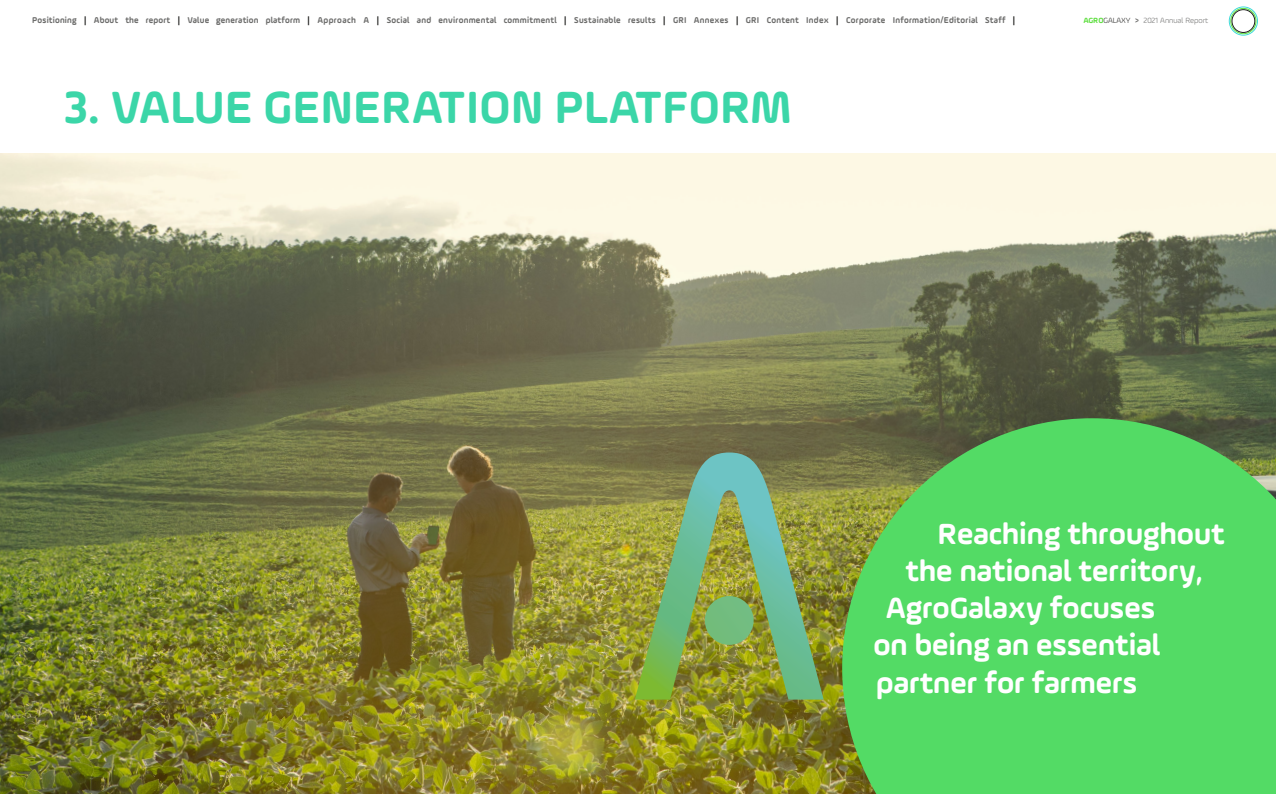
<style>
.page{position:relative;width:1276px;height:794px;background:#fff}
.page>*{position:absolute;margin:0;border:0;box-sizing:border-box;transform-origin:0 0}
.t1{font:700 48px "Ample Soft Pro";color:#3bd6a8}
.t2{font:700 31px "Ample Soft Pro";color:#fff}
.t3{font:700 9px "Ample Soft Pro";letter-spacing:.03em;color:#6c6c6b;scale:.95 1}
.t4{font:300 8px "Ample Soft Pro";color:#6c6c6b}
.s1{color:#1d1d1b}
.s2{font-weight:700;color:#5cde3d}
.s3{font-weight:700}
</style>
<div class="page">
<div style="left:1229px;top:7px;width:28px;height:28px;border:1px solid #3ddbd9;border-radius:50%"></div>
<div style="left:1230px;top:8px;width:26px;height:26px;border:1px solid #5cde3d;border-radius:50%"></div>
<div style="left:1231px;top:10px;width:24px;height:23px;border:1px solid #1d1d1b;border-radius:50%"></div>
<img style="left:0;top:153px;width:1276px;height:641px">
<svg style="left:842px;top:418px;width:434px;height:376px;background:#56ce60"></svg>
<img style="left:635px;top:452px;width:188px;height:247px">
<div style="left:705px;top:596px;width:48px;height:49px;background:#72bc7f;border-radius:24px"></div>
<p class="t3" style="left:32px;top:14px;width:1036px">Positioning <span class="s1">|</span> About the report <span class="s1">|</span> Value generation platform <span class="s1">|</span> Approach A <span class="s1">|</span> Social and environmental commitmentl <span class="s1">|</span> Sustainable results <span class="s1">|</span> GRI Annexes <span class="s1">|</span> GRI Content Index <span class="s1">|</span> Corporate Information/Editorial Staff <span class="s1">|</span></p>
<p class="t4" style="left:1083px;top:15px;width:126px"><span class="s2">AGRO</span><span class="s1">GALAXY</span> <span class="s3">&gt;</span> 2021 Annual Report</p>
<h1 class="t1" style="left:63px;top:75px;width:729px">3. VALUE GENERATION PLATFORM</h1>
<h2 class="t2" style="left:937px;top:512px;width:289px">Reaching throughout</h2>
<h2 class="t2" style="left:905px;top:549px;width:299px">the national territory,</h2>
<h2 class="t2" style="left:885px;top:586px;width:271px">AgroGalaxy focuses</h2>
<h2 class="t2" style="left:873px;top:624px;width:288px">on being an essential</h2>
<h2 class="t2" style="left:876px;top:661px;width:262px">partner for farmers</h2>
</div>
